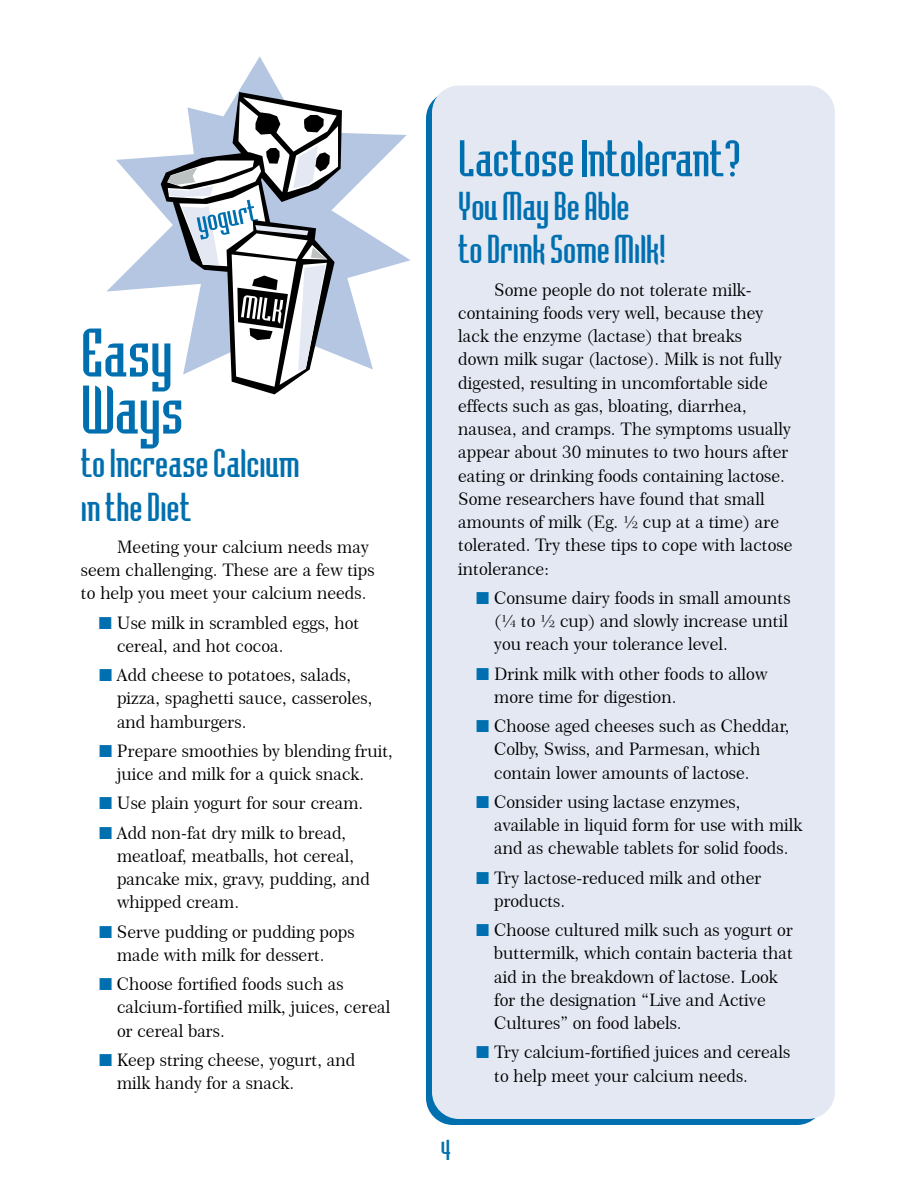
<style>
.page{position:relative;width:918px;height:1188px;background:#fff}
.page>*{position:absolute;margin:0;border:0;box-sizing:border-box;transform-origin:0 0}
.Subhead_1{font:72px/57px "Badloc ICG";color:#006faf}
.Subhead_1-2{font:54px "Badloc ICG";color:#006faf}
.Subhead_1-3{font:42px/43.5px "Badloc ICG";color:#006faf}
.t1{font:30px "Badloc ICG";color:#006faf}
.Body_text{font:17.25px/23.2px "Century 751 BT Roman No 2 B";color:#000}
.s1{color:#006faf}
</style>
<div class="page">
<div style="left:426px;top:92px;width:398px;height:1033px;background:#006faf;border-radius:27px"></div>
<div style="left:432px;top:86px;width:403px;height:1033px;background:#e4e8f3;border-radius:27px"></div>
<svg style="left:106px;top:56px;width:305px;height:314px"></svg>
<svg style="left:161px;top:92px;width:181px;height:302px"></svg>
<p class="Subhead_1" style="left:81px;top:324px;width:104px">Easy<br>Ways</p>
<p class="Subhead_1-3" style="left:81px;top:441px;width:220px">to Increase Calcium in the Diet</p>
<p class="Body_text" style="left:81px;top:535px;width:295px;text-indent:36px">Meeting your calcium needs may seem challenging. These are a few tips to help you meet your calcium needs.</p>
<p class="Body_text" style="left:117px;top:611px;width:244px;text-indent:-18px"><span class="s1">■</span> Use milk in scrambled eggs, hot cereal, and hot cocoa.</p>
<p class="Body_text" style="left:117px;top:663px;width:257px;text-indent:-18px"><span class="s1">■</span> Add cheese to potatoes, salads, pizza, spaghetti sauce, casseroles, and hamburgers.</p>
<p class="Body_text" style="left:117px;top:739px;width:278px;text-indent:-18px"><span class="s1">■</span> Prepare smoothies by blending fruit, juice and milk for a quick snack.</p>
<p class="Body_text" style="left:99px;top:791px;width:266px"><span class="s1">■</span> Use plain yogurt for sour cream.</p>
<p class="Body_text" style="left:117px;top:821px;width:255px;text-indent:-18px"><span class="s1">■</span> Add non-fat dry milk to bread, meatloaf, meatballs, hot cereal, pancake mix, gravy, pudding, and whipped cream.</p>
<p class="Body_text" style="left:117px;top:920px;width:239px;text-indent:-18px"><span class="s1">■</span> Serve pudding or pudding pops made with milk for dessert.</p>
<p class="Body_text" style="left:117px;top:972px;width:275px;text-indent:-18px"><span class="s1">■</span> Choose fortified foods such as calcium-fortified milk, juices, cereal or cereal bars.</p>
<p class="Body_text" style="left:117px;top:1048px;width:240px;text-indent:-18px"><span class="s1">■</span> Keep string cheese, yogurt, and milk handy for a snack.</p>
<p class="Subhead_1-2" style="left:458px;top:129px;width:284px">Lactose Intolerant?</p>
<p class="Subhead_1-3" style="left:458px;top:184px;width:208px">You May Be Able<br>to Drink Some Milk!</p>
<p class="Body_text" style="left:458px;top:278px;width:336px;text-indent:36px">Some people do not tolerate milk&shy;containing foods very well, because they lack the enzyme (lactase) that breaks<br>down milk sugar (lactose). Milk is not fully digested, resulting in uncomfortable side effects such as gas, bloating, diarrhea, nausea, and cramps. The symptoms usually appear about 30 minutes to two hours after eating or drinking foods containing lactose.<br>Some researchers have found that small amounts of milk (Eg. ½ cup at a time) are tolerated. Try these tips to cope with lactose intolerance:</p>
<p class="Body_text" style="left:494px;top:586px;width:298px;text-indent:-18px"><span class="s1">■</span> Consume dairy foods in small amounts (¼ to ½ cup) and slowly increase until you reach your tolerance level.</p>
<p class="Body_text" style="left:494px;top:662px;width:275px;text-indent:-18px"><span class="s1">■</span> Drink milk with other foods to allow more time for digestion.</p>
<p class="Body_text" style="left:494px;top:714px;width:297px;text-indent:-18px"><span class="s1">■</span> Choose aged cheeses such as Cheddar,<br>Colby, Swiss, and Parmesan, which contain lower amounts of lactose.</p>
<p class="Body_text" style="left:494px;top:790px;width:310px;text-indent:-18px"><span class="s1">■</span> Consider using lactase enzymes, available in liquid form for use with milk and as chewable tablets for solid foods.</p>
<p class="Body_text" style="left:494px;top:866px;width:269px;text-indent:-18px"><span class="s1">■</span> Try lactose-reduced milk and other products.</p>
<p class="Body_text" style="left:494px;top:918px;width:300px;text-indent:-18px"><span class="s1">■</span> Choose cultured milk such as yogurt or buttermilk, which contain bacteria that aid in the breakdown of lactose. Look for the designation “Live and Active Cultures” on food labels.</p>
<p class="Body_text" style="left:494px;top:1040px;width:298px;text-indent:-18px"><span class="s1">■</span> Try calcium-fortified juices and cereals to help meet your calcium needs.</p>
<h3 class="t1" style="left:441px;top:1134px;width:11px">4</h3>
</div>
